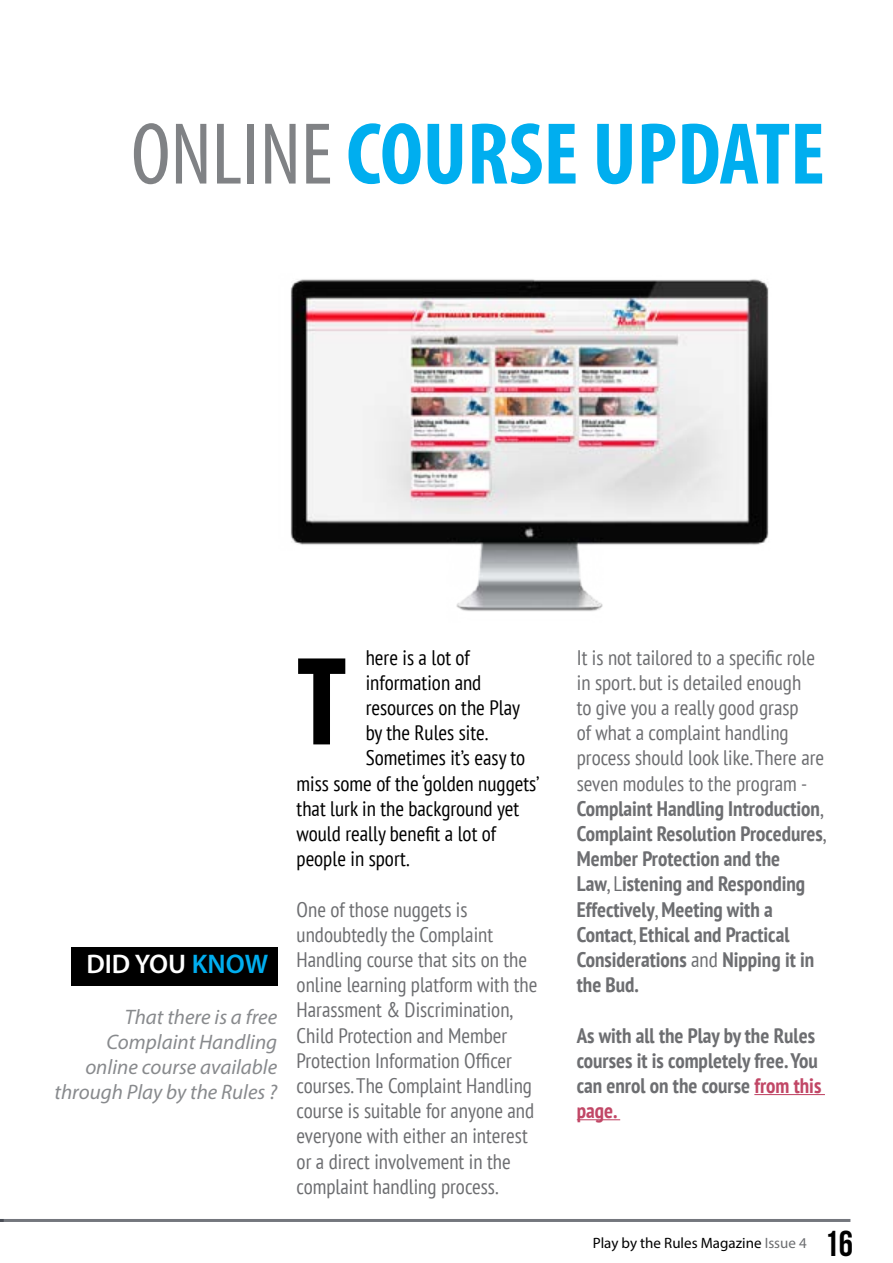
<style>
.page{position:relative;width:893px;height:1263px;background:#fff}
.page>*{position:absolute;margin:0;border:0;box-sizing:border-box;transform-origin:0 0}
.t1{font:700 condensed 127.5px "Myriad Pro";color:#000}
.t2{font:700 condensed 88.5px "Myriad Pro";color:#00aeef}
.t3{font:36px "Bebas Neue";color:#000}
.t4{font:600 27px "Myriad Pro";color:#fff}
.t5{font:700 condensed 21px/25.2px "PT Sans";color:#6d6e71}
.t6{font:condensed 21px/25.2px "PT Sans";color:#6d6e71}
.t7{font:condensed 21px "PT Sans";color:#000}
.t8{font:italic 21px/25.2px "Myriad Pro";color:#888a8d;text-align:right}
.t9{font:15px "Myriad Pro";color:#000}
.s1{font-weight:400;color:#808285}
.s2{color:#00aeef}
.s3{font-weight:400}
.s4{color:#c14766}
.s5{color:#6d6e71}
</style>
<div class="page">
<hr style="left:0;top:1219px;width:850px;height:3px;background:#393d46">
<hr style="left:754px;top:1094px;width:71px;height:1px;background:#c14766">
<hr style="left:577px;top:1119px;width:43px;height:1px;background:#c14766">
<img style="left:290px;top:279px;width:479px;height:332px">
<div style="left:71px;top:947px;width:206px;height:38px;background:#000"></div>
<svg style="left:0;top:1219px;width:4px;height:3px"></svg>
<h2 class="t2" style="left:131px;top:99px;width:695px"><span class="s1">ONLINE</span> COURSE UPDATE</h2>
<p class="t4" style="left:86px;top:947px;width:183px">DID YOU <span class="s2">KNOW</span></p>
<p class="t8" style="left:54px;top:1004px;width:224px">That there is a free<br>Complaint Handling online course available through Play by the Rules ?</p>
<h1 class="t1" style="left:297px;top:622px;width:52px">T</h1>
<p class="t5" style="left:577px;top:644px;width:251px"><span class="s3">It is not tailored to a specific role in sport. but is detailed enough<br>to give you a really good grasp<br>of what a complaint handling process should look like. There are seven modules to the program -<br></span>Complaint Handling Introduction<span class="s3">,<br></span>Complaint Resolution Procedures<span class="s3">,<br></span>Member Protection and the<br>Law<span class="s3">, L</span>istening and Responding<br>Effectively<span class="s3">,</span> Meeting with a<br>Contact<span class="s3">,</span> Ethical and Practical<br>Considerations <span class="s3">and</span> Nipping it in the Bud.</p>
<p class="t5" style="left:577px;top:1022px;width:246px">As with all the Play by the Rules courses it is completely free. You can enrol on the course <span class="s4">from this page.</span></p>
<p class="t7" style="left:366px;top:644px;width:106px">here is a lot of</p>
<p class="t7" style="left:366px;top:669px;width:117px">information and</p>
<p class="t7" style="left:366px;top:694px;width:156px">resources on the Play</p>
<p class="t7" style="left:366px;top:719px;width:124px">by the Rules site.</p>
<p class="t7" style="left:366px;top:744px;width:161px">Sometimes it’s easy to</p>
<p class="t7" style="left:297px;top:770px;width:245px">miss some of the ‘golden nuggets’</p>
<p class="t7" style="left:297px;top:795px;width:224px">that lurk in the background yet</p>
<p class="t7" style="left:297px;top:820px;width:201px">would really benefit a lot of</p>
<p class="t7" style="left:297px;top:845px;width:114px">people in sport.</p>
<p class="t6" style="left:297px;top:896px;width:242px">One of those nuggets is undoubtedly the Complaint<br>Handling course that sits on the online learning platform with the<br>Harassment &amp; Discrimination,<br>Child Protection and Member<br>Protection Information Officer courses. The Complaint Handling course is suitable for anyone and everyone with either an interest or a direct involvement in the complaint handling process.</p>
<p class="t9" style="left:593px;top:1234px;width:216px">Play by the Rules Magazine <span class="s5">Issue 4</span></p>
<h3 class="t3" style="left:824px;top:1223px;width:30px">16</h3>
</div>
